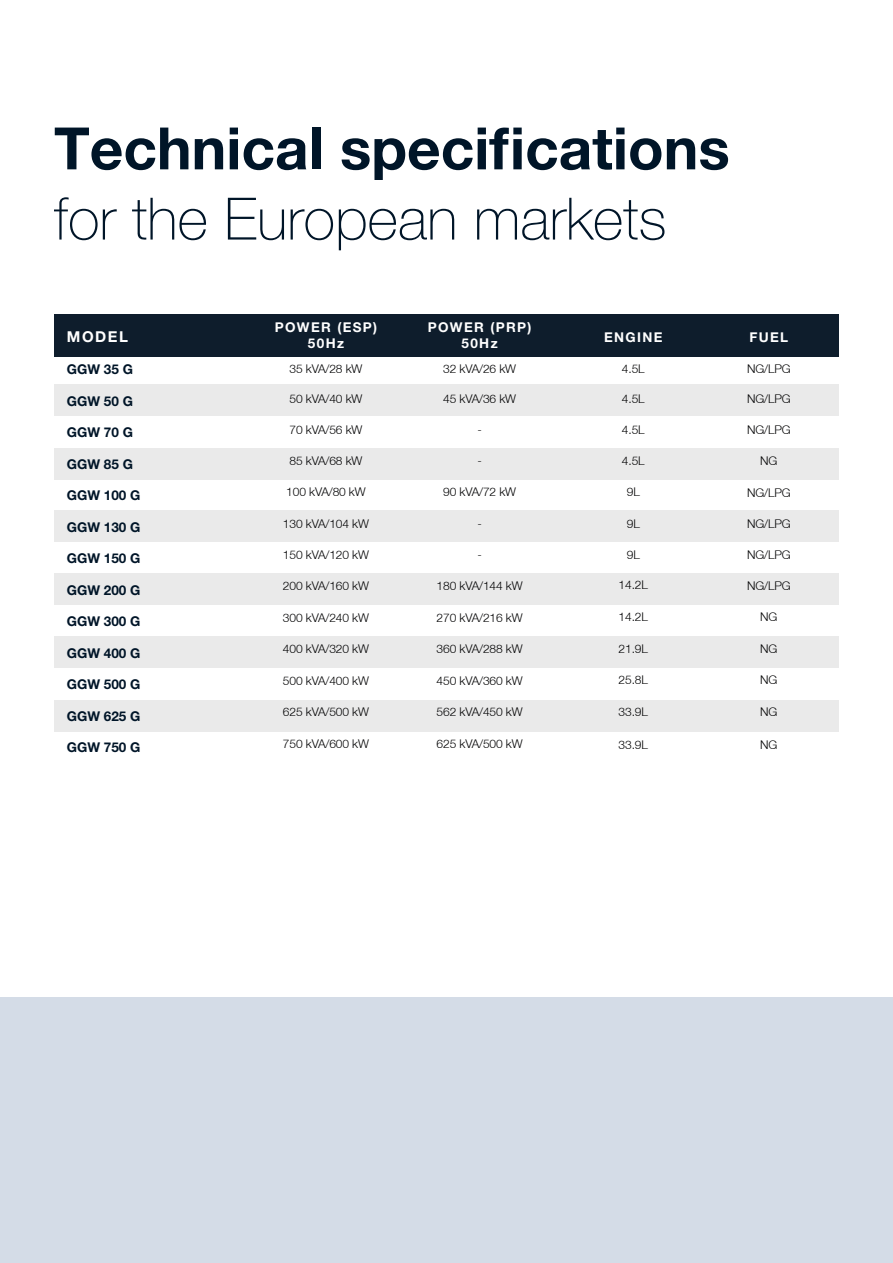
<style>
.page{position:relative;width:893px;height:1263px;background:#fff}
.page>*{position:absolute;margin:0;border:0;box-sizing:border-box;transform-origin:0 0}
.t1{font:700 58.5px "Helvetica Neue LT Pro";color:#001528}
.t2{font:100 58.5px "Helvetica Neue LT Pro";color:#001528}
.t3{font:700 15px "Helvetica Neue";letter-spacing:.1em;color:#fff}
.t4{font:700 13.5px "Helvetica Neue";color:#001528}
.t5{font:700 13.5px/16.2px "Helvetica Neue";letter-spacing:.1em;color:#fff;text-align:center}
.t6{font:300 12px "Helvetica Neue LT";letter-spacing:-.01em;color:#020203}
</style>
<div class="page">
<div style="left:0;top:997px;width:893px;height:266px;background:#d4dce7"></div>
<div style="left:54px;top:384px;width:785px;height:32px;background:#eaeaea"></div>
<div style="left:54px;top:448px;width:785px;height:32px;background:#eaeaea"></div>
<div style="left:54px;top:510px;width:785px;height:32px;background:#eaeaea"></div>
<div style="left:54px;top:573px;width:785px;height:32px;background:#eaeaea"></div>
<div style="left:54px;top:636px;width:785px;height:32px;background:#eaeaea"></div>
<div style="left:54px;top:700px;width:785px;height:32px;background:#eaeaea"></div>
<div style="left:54px;top:314px;width:785px;height:43px;background:#0e1d2c"></div>
<h1 class="t1" style="left:54px;top:112px;width:677px">Technical specifications</h1>
<h1 class="t2" style="left:54px;top:185px;width:614px">for the European markets</h1>
<p class="t3" style="left:67px;top:327px;width:63px">MODEL</p>
<p class="t5" style="left:275px;top:319px;width:104px">POWER (ESP)<br>50Hz</p>
<p class="t5" style="left:428px;top:319px;width:105px">POWER (PRP)<br>50Hz</p>
<p class="t5" style="left:604px;top:328px;width:60px">ENGINE</p>
<p class="t5" style="left:749px;top:328px;width:40px">FUEL</p>
<p class="t4" style="left:67px;top:361px;width:68px">GGW 35 G</p>
<p class="t4" style="left:67px;top:393px;width:68px">GGW 50 G</p>
<p class="t4" style="left:67px;top:424px;width:68px">GGW 70 G</p>
<p class="t4" style="left:67px;top:456px;width:68px">GGW 85 G</p>
<p class="t4" style="left:67px;top:487px;width:75px">GGW 100 G</p>
<p class="t4" style="left:67px;top:519px;width:75px">GGW 130 G</p>
<p class="t4" style="left:67px;top:550px;width:75px">GGW 150 G</p>
<p class="t4" style="left:67px;top:582px;width:75px">GGW 200 G</p>
<p class="t4" style="left:67px;top:613px;width:75px">GGW 300 G</p>
<p class="t4" style="left:67px;top:645px;width:75px">GGW 400 G</p>
<p class="t4" style="left:67px;top:676px;width:75px">GGW 500 G</p>
<p class="t4" style="left:67px;top:708px;width:75px">GGW 625 G</p>
<p class="t4" style="left:67px;top:739px;width:75px">GGW 750 G</p>
<p class="t6" style="left:290px;top:361px;width:74px">35 kVA/28 kW</p>
<p class="t6" style="left:290px;top:392px;width:74px">50 kVA/40 kW</p>
<p class="t6" style="left:290px;top:422px;width:74px">70 kVA/56 kW</p>
<p class="t6" style="left:290px;top:453px;width:74px">85 kVA/68 kW</p>
<p class="t6" style="left:286px;top:485px;width:81px">100 kVA/80 kW</p>
<p class="t6" style="left:283px;top:516px;width:88px">130 kVA/104 kW</p>
<p class="t6" style="left:283px;top:547px;width:88px">150 kVA/120 kW</p>
<p class="t6" style="left:283px;top:579px;width:88px">200 kVA/160 kW</p>
<p class="t6" style="left:283px;top:610px;width:88px">300 kVA/240 kW</p>
<p class="t6" style="left:283px;top:642px;width:88px">400 kVA/320 kW</p>
<p class="t6" style="left:283px;top:673px;width:88px">500 kVA/400 kW</p>
<p class="t6" style="left:283px;top:705px;width:88px">625 kVA/500 kW</p>
<p class="t6" style="left:283px;top:736px;width:88px">750 kVA/600 kW</p>
<p class="t6" style="left:443px;top:361px;width:74px">32 kVA/26 kW</p>
<p class="t6" style="left:443px;top:392px;width:74px">45 kVA/36 kW</p>
<p class="t6" style="left:477px;top:423px;width:6px">-</p>
<p class="t6" style="left:477px;top:453px;width:6px">-</p>
<p class="t6" style="left:443px;top:485px;width:74px">90 kVA/72 kW</p>
<p class="t6" style="left:477px;top:516px;width:6px">-</p>
<p class="t6" style="left:477px;top:547px;width:6px">-</p>
<p class="t6" style="left:437px;top:579px;width:88px">180 kVA/144 kW</p>
<p class="t6" style="left:437px;top:610px;width:88px">270 kVA/216 kW</p>
<p class="t6" style="left:437px;top:642px;width:88px">360 kVA/288 kW</p>
<p class="t6" style="left:437px;top:673px;width:88px">450 kVA/360 kW</p>
<p class="t6" style="left:437px;top:705px;width:88px">562 kVA/450 kW</p>
<p class="t6" style="left:437px;top:736px;width:88px">625 kVA/500 kW</p>
<p class="t6" style="left:747px;top:361px;width:45px">NG/LPG</p>
<p class="t6" style="left:747px;top:392px;width:45px">NG/LPG</p>
<p class="t6" style="left:747px;top:423px;width:45px">NG/LPG</p>
<p class="t6" style="left:760px;top:453px;width:19px">NG</p>
<p class="t6" style="left:747px;top:485px;width:45px">NG/LPG</p>
<p class="t6" style="left:747px;top:516px;width:45px">NG/LPG</p>
<p class="t6" style="left:747px;top:547px;width:45px">NG/LPG</p>
<p class="t6" style="left:747px;top:578px;width:45px">NG/LPG</p>
<p class="t6" style="left:760px;top:609px;width:19px">NG</p>
<p class="t6" style="left:760px;top:641px;width:19px">NG</p>
<p class="t6" style="left:760px;top:672px;width:19px">NG</p>
<p class="t6" style="left:760px;top:704px;width:19px">NG</p>
<p class="t6" style="left:760px;top:737px;width:19px">NG</p>
<p class="t6" style="left:622px;top:361px;width:24px">4.5L</p>
<p class="t6" style="left:622px;top:392px;width:24px">4.5L</p>
<p class="t6" style="left:622px;top:423px;width:24px">4.5L</p>
<p class="t6" style="left:622px;top:453px;width:24px">4.5L</p>
<p class="t6" style="left:627px;top:485px;width:14px">9L</p>
<p class="t6" style="left:627px;top:516px;width:14px">9L</p>
<p class="t6" style="left:627px;top:547px;width:14px">9L</p>
<p class="t6" style="left:619px;top:578px;width:31px">14.2L</p>
<p class="t6" style="left:619px;top:609px;width:31px">14.2L</p>
<p class="t6" style="left:619px;top:641px;width:31px">21.9L</p>
<p class="t6" style="left:619px;top:672px;width:31px">25.8L</p>
<p class="t6" style="left:619px;top:704px;width:31px">33.9L</p>
<p class="t6" style="left:619px;top:737px;width:31px">33.9L</p>
</div>
